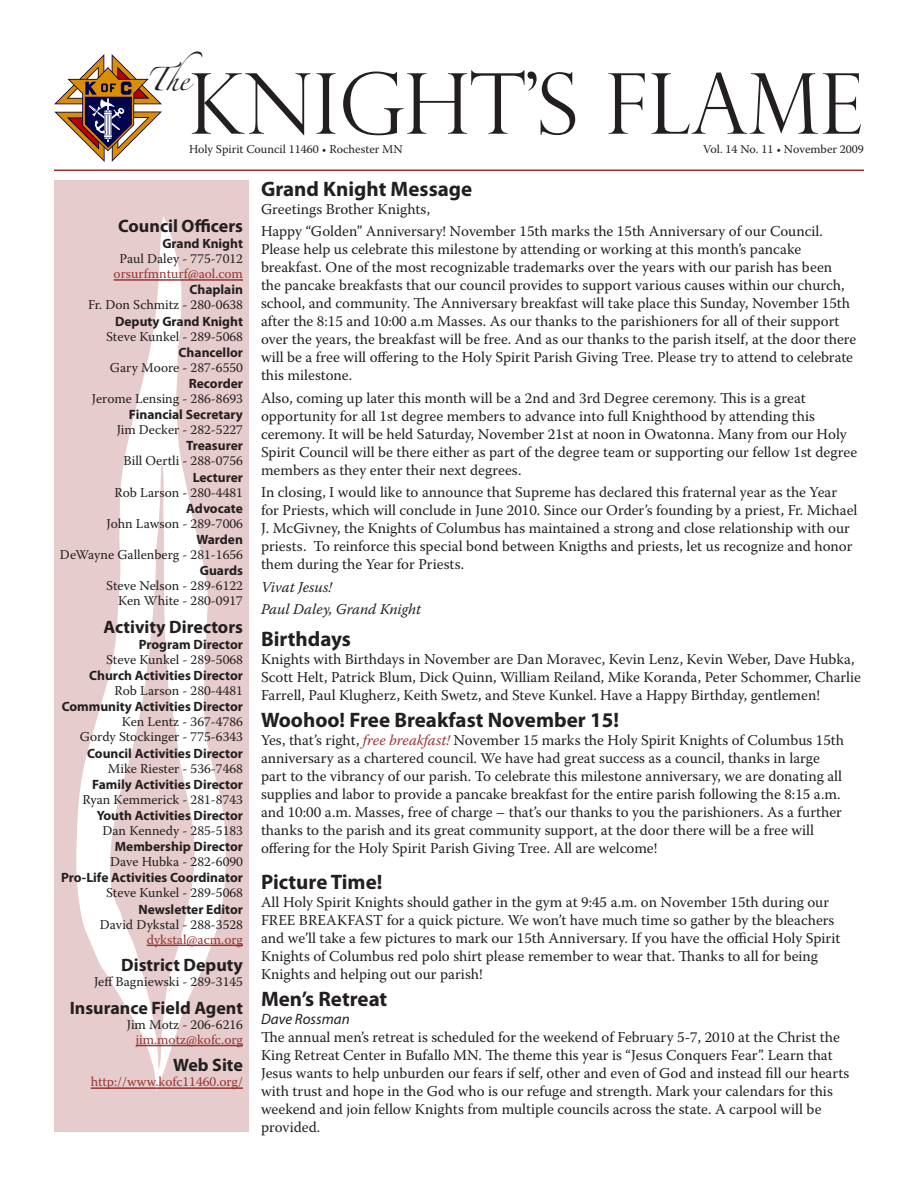
<style>
.page{position:relative;width:918px;height:1188px;background:#fff}
.page>*{position:absolute;margin:0;border:0;box-sizing:border-box;transform-origin:0 0}
.Banner{font:300 84px "Perpetua Titling";color:#231f20}
.Article_Heading{font:700 21px "Myriad Pro";color:#231f20}
.Banner-2{font:21px "Zapfino";color:#231f20}
.Directory_Heading{font:700 18px "Myriad Pro";color:#231f20}
.Article_Text{font:15px/18px "Warnock Pro";color:#231f20}
.Signature_Text{font:italic 15px "Warnock Pro";letter-spacing:-.005em;color:#231f20}
.Article_Byline{font:italic 15px "Myriad Pro";color:#231f20}
.Directory_Text{font:13.5px "Warnock Pro";color:#231f20}
.Directory_Title{font:700 13.5px "Myriad Pro";color:#231f20}
.Directory_Text-2{font:13.5px "Warnock Pro";color:#933}
.Page_Footer{font:12px "Warnock Pro";color:#231f20}
.s1{font-style:italic;color:#933}
</style>
<div class="page">
<div style="left:54px;top:180px;width:195px;height:951px;background:#e6cccc"></div>
<svg style="left:76px;top:216px;width:153px;height:875px"></svg>
<svg style="left:109px;top:461px;width:87px;height:609px"></svg>
<svg style="left:54px;top:54px;width:108px;height:108px"></svg>
<hr style="left:54px;top:170px;width:810px;height:1px;background:#933">
<hr style="left:114px;top:279px;width:129px;height:2px;background:#933">
<hr style="left:147px;top:945px;width:96px;height:1px;background:#933">
<hr style="left:136px;top:1045px;width:107px;height:1px;background:#933">
<hr style="left:91px;top:1087px;width:152px;height:2px;background:#933">
<p class="Banner-2" style="left:146px;top:70px;width:58px">T he</p>
<p class="Banner" style="left:189px;top:53px;width:675px">KNIGHT’S FLAME</p>
<p class="Page_Footer" style="left:189px;top:142px;width:215px">Holy Spirit Council 11460 • Rochester MN</p>
<p class="Page_Footer" style="left:703px;top:142px;width:162px">Vol. 14 No. 11 • November 2009</p>
<p class="Directory_Heading" style="left:118px;top:214px;width:126px">Council Officers</p>
<p class="Directory_Title" style="left:162px;top:235px;width:82px">Grand Knight</p>
<p class="Directory_Text" style="left:119px;top:251px;width:125px">Paul Daley - 775-7012</p>
<p class="Directory_Text-2" style="left:114px;top:266px;width:131px">orsurfmnturf@aol.com</p>
<p class="Directory_Title" style="left:189px;top:281px;width:55px">Chaplain</p>
<p class="Directory_Text" style="left:88px;top:297px;width:156px">Fr. Don Schmitz - 280-0638</p>
<p class="Directory_Title" style="left:115px;top:312px;width:129px">Deputy Grand Knight</p>
<p class="Directory_Text" style="left:106px;top:328px;width:138px">Steve Kunkel - 289-5068</p>
<p class="Directory_Title" style="left:179px;top:343px;width:66px">Chancellor</p>
<p class="Directory_Text" style="left:110px;top:359px;width:135px">Gary Moore - 287-6550</p>
<p class="Directory_Title" style="left:189px;top:375px;width:56px">Recorder</p>
<p class="Directory_Text" style="left:92px;top:390px;width:153px">Jerome Lensing - 286-8693</p>
<p class="Directory_Title" style="left:129px;top:406px;width:116px">Financial Secretary</p>
<p class="Directory_Text" style="left:117px;top:422px;width:128px">Jim Decker - 282-5227</p>
<p class="Directory_Title" style="left:186px;top:437px;width:58px">Treasurer</p>
<p class="Directory_Text" style="left:124px;top:453px;width:121px">Bill Oertli - 288-0756</p>
<p class="Directory_Title" style="left:193px;top:468px;width:52px">Lecturer</p>
<p class="Directory_Text" style="left:114px;top:484px;width:130px">Rob Larson - 280-4481</p>
<p class="Directory_Title" style="left:186px;top:499px;width:58px">Advocate</p>
<p class="Directory_Text" style="left:106px;top:515px;width:138px">John Lawson - 289-7006</p>
<p class="Directory_Title" style="left:196px;top:531px;width:48px">Warden</p>
<p class="Directory_Text" style="left:60px;top:546px;width:185px">DeWayne Gallenberg - 281-1656</p>
<p class="Directory_Title" style="left:200px;top:562px;width:45px">Guards</p>
<p class="Directory_Text" style="left:106px;top:578px;width:138px">Steve Nelson - 289-6122</p>
<p class="Directory_Text" style="left:118px;top:593px;width:126px">Ken White - 280-0917</p>
<p class="Directory_Heading" style="left:104px;top:615px;width:141px">Activity Directors</p>
<p class="Directory_Title" style="left:139px;top:636px;width:106px">Program Director</p>
<p class="Directory_Text" style="left:106px;top:651px;width:138px">Steve Kunkel - 289-5068</p>
<p class="Directory_Title" style="left:89px;top:667px;width:155px">Church Activities Director</p>
<p class="Directory_Text" style="left:114px;top:683px;width:130px">Rob Larson - 280-4481</p>
<p class="Directory_Title" style="left:62px;top:698px;width:183px">Community Activities Director</p>
<p class="Directory_Text" style="left:122px;top:714px;width:123px">Ken Lentz - 367-4786</p>
<p class="Directory_Text" style="left:80px;top:729px;width:165px">Gordy Stockinger - 775-6343</p>
<p class="Directory_Title" style="left:87px;top:744px;width:157px">Council Activities Director</p>
<p class="Directory_Text" style="left:108px;top:760px;width:137px">Mike Riester - 536-7468</p>
<p class="Directory_Title" style="left:92px;top:775px;width:152px">Family Activities Director</p>
<p class="Directory_Text" style="left:82px;top:791px;width:162px">Ryan Kemmerick - 281-8743</p>
<p class="Directory_Title" style="left:97px;top:807px;width:148px">Youth Activities Director</p>
<p class="Directory_Text" style="left:103px;top:822px;width:142px">Dan Kennedy - 285-5183</p>
<p class="Directory_Title" style="left:115px;top:838px;width:130px">Membership Director</p>
<p class="Directory_Text" style="left:110px;top:854px;width:134px">Dave Hubka - 282-6090</p>
<p class="Directory_Title" style="left:61px;top:869px;width:183px">Pro-Life Activities Coordinator</p>
<p class="Directory_Text" style="left:106px;top:885px;width:138px">Steve Kunkel - 289-5068</p>
<p class="Directory_Title" style="left:138px;top:900px;width:106px">Newsletter Editor</p>
<p class="Directory_Text" style="left:100px;top:916px;width:145px">David Dykstal - 288-3528</p>
<p class="Directory_Text-2" style="left:147px;top:931px;width:98px">dykstal@acm.org</p>
<p class="Directory_Heading" style="left:121px;top:953px;width:123px">District Deputy</p>
<p class="Directory_Text" style="left:94px;top:974px;width:150px">Jeff Bagniewski - 289-3145</p>
<p class="Directory_Heading" style="left:70px;top:996px;width:175px">Insurance Field Agent</p>
<p class="Directory_Text" style="left:127px;top:1016px;width:118px">Jim Motz - 206-6216</p>
<p class="Directory_Text-2" style="left:136px;top:1031px;width:109px">jim.motz@kofc.org</p>
<p class="Directory_Heading" style="left:173px;top:1054px;width:71px">Web Site</p>
<p class="Directory_Text-2" style="left:91px;top:1074px;width:154px">http://www.kofc11460.org/</p>
<p class="Article_Heading" style="left:261px;top:175px;width:213px">Grand Knight Message</p>
<p class="Article_Text" style="left:261px;top:200px;width:171px">Greetings Brother Knights,</p>
<p class="Article_Text" style="left:261px;top:222px;width:597px">Happy “Golden” Anniversary! November 15th marks the 15th Anniversary of our Council.<br>Please help us celebrate this milestone by attending or working at this month’s pancake breakfast. One of the most recognizable trademarks over the years with our parish has been<br>the pancake breakfasts that our council provides to support various causes within our church, school, and community. The Anniversary breakfast will take place this Sunday, November 15th after the 8:15 and 10:00 a.m Masses. As our thanks to the parishioners for all of their support over the years, the breakfast will be free. And as our thanks to the parish itself, at the door there will be a free will offering to the Holy Spirit Parish Giving Tree. Please try to attend to celebrate this milestone.</p>
<p class="Article_Text" style="left:261px;top:389px;width:598px">Also, coming up later this month will be a 2nd and 3rd Degree ceremony. This is a great opportunity for all 1st degree members to advance into full Knighthood by attending this ceremony. It will be held Saturday, November 21st at noon in Owatonna. Many from our Holy Spirit Council will be there either as part of the degree team or supporting our fellow 1st degree members as they enter their next degrees.</p>
<p class="Article_Text" style="left:261px;top:483px;width:598px">In closing, I would like to announce that Supreme has declared this fraternal year as the Year for Priests, which will conclude in June 2010. Since our Order’s founding by a priest, Fr. Michael J. McGivney, the Knights of Columbus has maintained a strong and close relationship with our priests. To reinforce this special bond between Knigths and priests, let us recognize and honor them during the Year for Priests.</p>
<p class="Signature_Text" style="left:261px;top:578px;width:72px">Vivat Jesus!</p>
<p class="Signature_Text" style="left:261px;top:600px;width:161px">Paul Daley, Grand Knight</p>
<p class="Article_Heading" style="left:261px;top:625px;width:91px">Birthdays</p>
<p class="Article_Text" style="left:261px;top:650px;width:602px">Knights with Birthdays in November are Dan Moravec, Kevin Lenz, Kevin Weber, Dave Hubka,<br>Scott Helt, Patrick Blum, Dick Quinn, William Reiland, Mike Koranda, Peter Schommer, Charlie<br>Farrell, Paul Klugherz, Keith Swetz, and Steve Kunkel. Have a Happy Birthday, gentlemen!</p>
<p class="Article_Heading" style="left:261px;top:706px;width:359px">Woohoo! Free Breakfast November 15!</p>
<p class="Article_Text" style="left:261px;top:731px;width:585px">Yes, that’s right, <span class="s1">free breakfast!</span> November 15 marks the Holy Spirit Knights of Columbus 15th anniversary as a chartered council. We have had great success as a council, thanks in large part to the vibrancy of our parish. To celebrate this milestone anniversary, we are donating all supplies and labor to provide a pancake breakfast for the entire parish following the 8:15 a.m. and 10:00 a.m. Masses, free of charge – that’s our thanks to you the parishioners. As a further thanks to the parish and its great community support, at the door there will be a free will offering for the Holy Spirit Parish Giving Tree. All are welcome!</p>
<p class="Article_Heading" style="left:261px;top:868px;width:123px">Picture Time!</p>
<p class="Article_Text" style="left:261px;top:893px;width:581px">All Holy Spirit Knights should gather in the gym at 9:45 a.m. on November 15th during our FREE BREAKFAST for a quick picture. We won’t have much time so gather by the bleachers and we’ll take a few pictures to mark our 15th Anniversary. If you have the official Holy Spirit Knights of Columbus red polo shirt please remember to wear that. Thanks to all for being Knights and helping out our parish!</p>
<p class="Article_Heading" style="left:261px;top:985px;width:128px">Men’s Retreat</p>
<p class="Article_Byline" style="left:261px;top:1009px;width:90px">Dave Rossman</p>
<p class="Article_Text" style="left:261px;top:1028px;width:590px">The annual men’s retreat is scheduled for the weekend of February 5-7, 2010 at the Christ the King Retreat Center in Bufallo MN. The theme this year is “Jesus Conquers Fear”. Learn that Jesus wants to help unburden our fears if self, other and even of God and instead fill our hearts with trust and hope in the God who is our refuge and strength. Mark your calendars for this weekend and join fellow Knights from multiple councils across the state. A carpool will be provided.</p>
</div>
